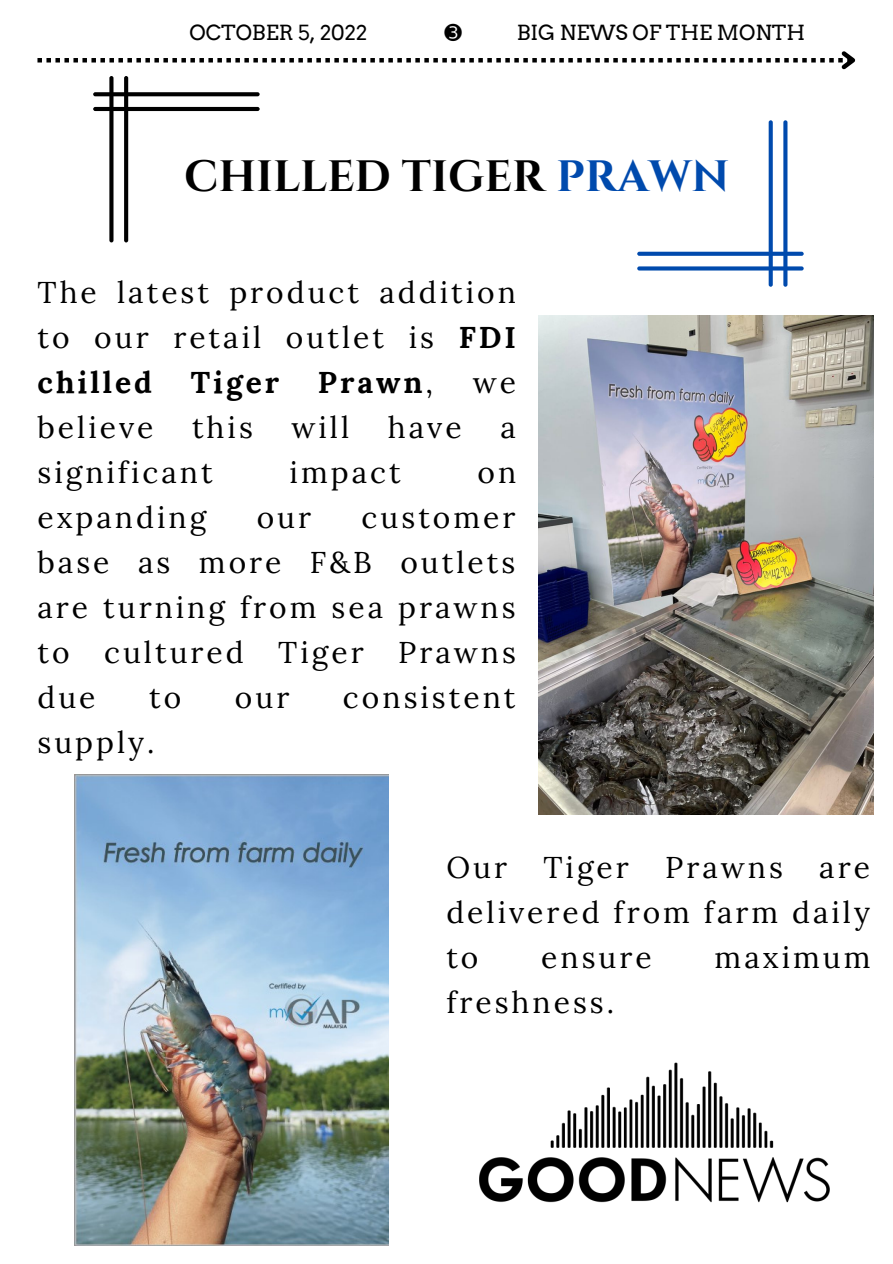
<style>
.page{position:relative;width:893px;height:1264px;background:#fff}
.page>*{position:absolute;margin:0;border:0;box-sizing:border-box;transform-origin:0 0}
.t1{font:700 43.8px "Cinzel";color:#000}
.t2{font:30px/45px "Lora";letter-spacing:.1em;color:#000;text-align:justify}
.t3{font:700 30px "Lora";letter-spacing:.1em;color:#000}
.t4{font:20.85px "Arvo";color:#000}
.t5{font:20.85px "DejaVu Sans";color:#000}
.s1{color:#004aad}
.s2{font-weight:700}
.s3{font-weight:400}
</style>
<div class="page">
<img style="left:479px;top:1062px;width:351px;height:141px">
<img style="left:74px;top:774px;width:314px;height:471px">
<img style="left:538px;top:315px;width:335px;height:499px">
<svg style="left:37px;top:51px;width:819px;height:236px"></svg>
<p class="t4" style="left:189px;top:20px;width:179px">OCTOBER 5, 2022</p>
<p class="t5" style="left:444px;top:20px;width:19px">➌</p>
<p class="t4" style="left:516px;top:20px;width:290px">BIG NEWS OF THE MONTH</p>
<h1 class="t1" style="left:184px;top:149px;width:546px">CHILLED TIGER <span class="s1">PRAWN</span></h1>
<p class="t2" style="left:37px;top:269px;width:480px">The latest product addition to our retail outlet is <span class="s2">FDI chilled</span></p>
<p class="t3" style="left:191px;top:363px;width:90px">Tiger</p>
<p class="t3" style="left:318px;top:363px;width:117px">Prawn<span class="s3">,</span></p>
<p class="t2" style="left:473px;top:359px;width:45px">we</p>
<p class="t2" style="left:37px;top:404px;width:117px">believe</p>
<p class="t2" style="left:192px;top:404px;width:62px">this</p>
<p class="t2" style="left:291px;top:404px;width:59px">will</p>
<p class="t2" style="left:388px;top:404px;width:75px">have</p>
<p class="t2" style="left:500px;top:404px;width:17px">a</p>
<p class="t2" style="left:37px;top:449px;width:177px">significant</p>
<p class="t2" style="left:289px;top:449px;width:113px">impact</p>
<p class="t2" style="left:477px;top:449px;width:40px">on</p>
<p class="t2" style="left:37px;top:494px;width:170px">expanding</p>
<p class="t2" style="left:257px;top:494px;width:56px">our</p>
<p class="t2" style="left:37px;top:494px;width:480px;text-indent:324px">customer base as more F&amp;B outlets are turning from sea prawns to cultured Tiger Prawns due</p>
<p class="t2" style="left:149px;top:674px;width:34px">to</p>
<p class="t2" style="left:235px;top:674px;width:56px">our</p>
<p class="t2" style="left:343px;top:674px;width:174px">consistent</p>
<p class="t2" style="left:37px;top:719px;width:118px">supply.</p>
<p class="t2" style="left:446px;top:844px;width:425px">Our Tiger Prawns are delivered from farm daily to</p>
<p class="t2" style="left:541px;top:934px;width:112px">ensure</p>
<p class="t2" style="left:714px;top:934px;width:157px">maximum</p>
<p class="t2" style="left:446px;top:979px;width:169px">freshness.</p>
</div>
